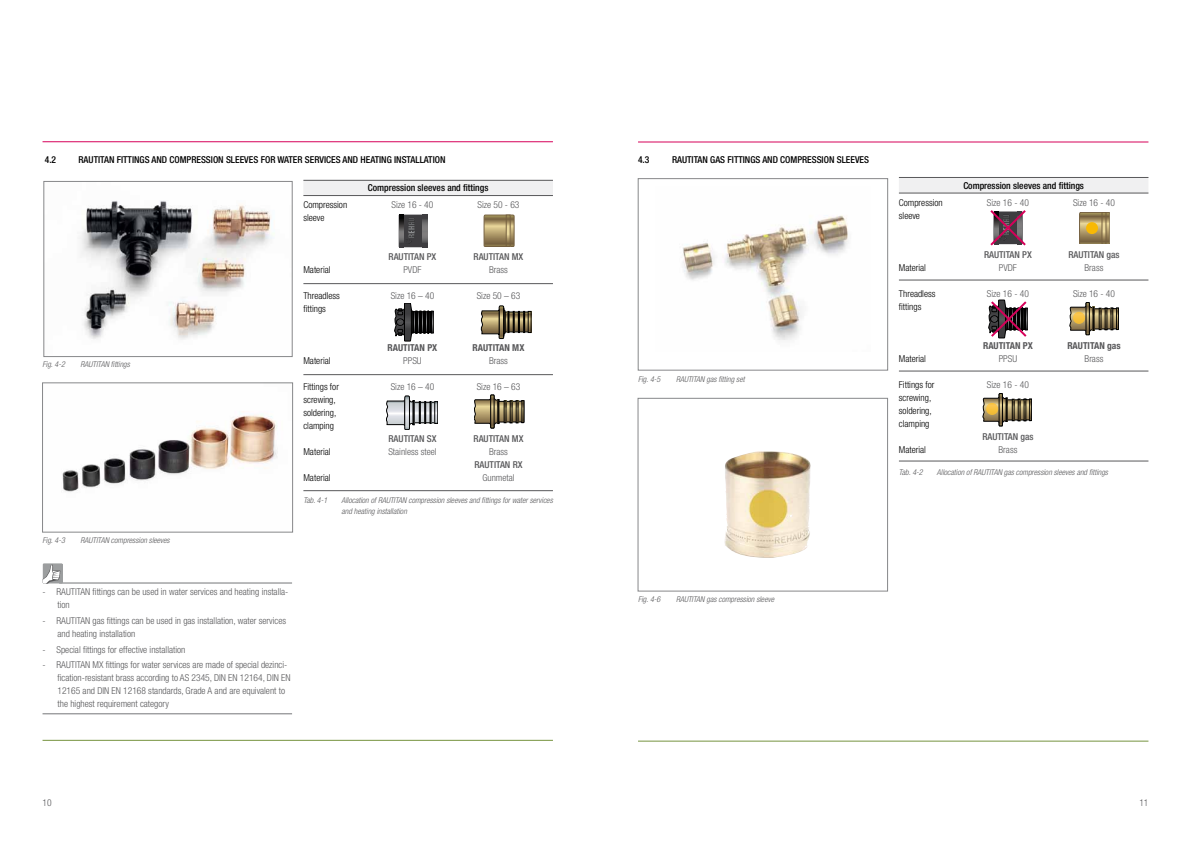
<style>
.page{position:relative;width:1191px;height:842px;background:#fff}
.page>*{position:absolute;margin:0;border:0;box-sizing:border-box;transform-origin:0 0}
.t1{font:300 condensed 9.5px/13px "Helvetica Neue LT Com";color:#58585a}
.t2{font:300 condensed 9.5px/13px "Helvetica Neue LT Com";color:#000;text-align:justify}
.t3{font:500 condensed 9.5px "Helvetica Neue LT Com";color:#000}
.t4{font:500 condensed 9.5px "Helvetica Neue LT Com";color:#58585a}
.t5{font:700 condensed 9.5px "Helvetica Neue LT Com";color:#58585a}
.t6{font:italic 300 condensed 8px/11px "Helvetica Neue LT Com";color:#58585a}
</style>
<div class="page">
<hr style="left:43px;top:141px;width:510px;height:1px;background:#d60059">
<hr style="left:43px;top:740px;width:510px;height:1px;background:#76933f">
<hr style="left:638px;top:142px;width:510px;height:1px;background:#d60059">
<hr style="left:638px;top:741px;width:510px;height:1px;background:#76933f">
<img style="left:724px;top:451px;width:87px;height:107px">
<div style="left:638px;top:398px;width:249px;height:193px;border:1px solid #87888a"></div>
<div style="left:303px;top:180px;width:250px;height:16px;background:#f0f0f1"></div>
<hr style="left:303px;top:180px;width:250px;height:1px;background:#58585a">
<hr style="left:303px;top:195px;width:250px;height:1px;background:#58585a">
<hr style="left:303px;top:283px;width:250px;height:1px;background:#58585a">
<div style="left:399px;top:215px;width:29px;height:32px;background:#3e3d40"></div>
<svg style="left:399px;top:215px;width:5px;height:28px"></svg>
<svg style="left:423px;top:219px;width:4px;height:24px"></svg>
<svg style="left:408px;top:218px;width:7px;height:26px"></svg>
<svg style="left:484px;top:215px;width:30px;height:32px"></svg>
<div style="left:506px;top:215px;width:4px;height:32px;border:1px solid #756040"></div>
<svg style="left:474px;top:395px;width:50px;height:33px"></svg>
<svg style="left:526px;top:314px;width:1px;height:16px"></svg>
<div style="left:523px;top:311px;width:2px;height:22px;border:1px solid #000"></div>
<div style="left:528px;top:311px;width:3px;height:22px;border:1px solid #000"></div>
<svg style="left:481px;top:306px;width:43px;height:33px"></svg>
<div style="left:435px;top:402px;width:3px;height:21px;border:1px solid #000"></div>
<svg style="left:386px;top:396px;width:50px;height:34px"></svg>
<div style="left:424px;top:402px;width:2px;height:21px;border:1px solid #000"></div>
<hr style="left:303px;top:374px;width:250px;height:1px;background:#58585a">
<hr style="left:303px;top:490px;width:250px;height:1px;background:#58585a">
<svg style="left:394px;top:303px;width:39px;height:38px"></svg>
<hr style="left:59px;top:582px;width:233px;height:2px;background:#98999b">
<hr style="left:43px;top:713px;width:249px;height:1px;background:#98999b">
<svg style="left:43px;top:563px;width:20px;height:21px"></svg>
<img style="left:79px;top:200px;width:195px;height:140px">
<div style="left:44px;top:181px;width:248px;height:176px;border:1px solid #87888a"></div>
<img style="left:62px;top:411px;width:216px;height:81px">
<div style="left:42px;top:383px;width:251px;height:149px;border:1px solid #87888a"></div>
<div style="left:899px;top:177px;width:249px;height:16px;background:#f0f0f1;border:1px solid #f0f0f1"></div>
<hr style="left:899px;top:193px;width:249px;height:1px;background:#58585a">
<hr style="left:899px;top:280px;width:249px;height:1px;background:#58585a">
<hr style="left:899px;top:371px;width:249px;height:1px;background:#58585a">
<hr style="left:899px;top:460px;width:249px;height:1px;background:#58585a">
<svg style="left:1079px;top:212px;width:30px;height:32px"></svg>
<svg style="left:1069px;top:302px;width:49px;height:33px"></svg>
<svg style="left:990px;top:210px;width:36px;height:36px"></svg>
<svg style="left:988px;top:299px;width:40px;height:40px"></svg>
<svg style="left:982px;top:393px;width:49px;height:33px"></svg>
<hr style="left:899px;top:177px;width:249px;height:1px;background:#58585a">
<img style="left:683px;top:215px;width:165px;height:125px">
<div style="left:638px;top:178px;width:249px;height:192px;border:1px solid #87888a"></div>
<p class="t3" style="left:45px;top:154px;width:22px">4.2 R</p>
<p class="t3" style="left:84px;top:154px;width:54px">AUTITAN FITTINGS</p>
<p class="t3" style="left:152px;top:154px;width:7px">AND</p>
<p class="t3" style="left:169px;top:154px;width:32px">COMPRESSI</p>
<p class="t3" style="left:213px;top:154px;width:28px">ON SLEEVES</p>
<p class="t3" style="left:261px;top:154px;width:64px">FOR WATER SERVICES</p>
<p class="t3" style="left:342px;top:154px;width:7px">AND</p>
<p class="t3" style="left:360px;top:154px;width:85px">HEATING INSTALLATION</p>
<p class="t3" style="left:638px;top:154px;width:27px">4.3 R</p>
<p class="t3" style="left:677px;top:154px;width:39px">AUTITAN GAS</p>
<p class="t3" style="left:727px;top:154px;width:21px">FITTINGS</p>
<p class="t3" style="left:762px;top:154px;width:7px">AND</p>
<p class="t3" style="left:780px;top:154px;width:32px">COMPRESSI</p>
<p class="t3" style="left:823px;top:154px;width:28px">ON SLEEVES</p>
<p class="t6" style="left:43px;top:358px;width:24px">Fig. 4-2</p>
<p class="t6" style="left:81px;top:358px;width:51px">RAUTITAN fittings</p>
<p class="t6" style="left:43px;top:534px;width:24px">Fig. 4-3</p>
<p class="t6" style="left:81px;top:534px;width:91px">RAUTITAN compression sleeves</p>
<p class="t3" style="left:368px;top:182px;width:122px">COMPRESSION SLEEVES AND FITTINGS</p>
<p class="t2" style="left:303px;top:198px;width:45px">Compression</p>
<p class="t1" style="left:391px;top:198px;width:43px">Size 16 - 40</p>
<p class="t1" style="left:477px;top:198px;width:43px">Size 50 - 63</p>
<p class="t2" style="left:303px;top:211px;width:23px">sleeve</p>
<p class="t4" style="left:388px;top:251px;width:70px">RAUTITAN PX R</p>
<p class="t4" style="left:479px;top:251px;width:46px">AUTITAN MX</p>
<p class="t2" style="left:303px;top:263px;width:29px">Material</p>
<p class="t1" style="left:403px;top:263px;width:20px">PVDF</p>
<p class="t1" style="left:489px;top:263px;width:20px">Brass</p>
<p class="t2" style="left:303px;top:289px;width:38px">Threadless</p>
<p class="t1" style="left:391px;top:289px;width:45px">Size 16 – 40</p>
<p class="t1" style="left:477px;top:289px;width:45px">Size 50 – 63</p>
<p class="t2" style="left:303px;top:302px;width:24px">fittings</p>
<p class="t5" style="left:387px;top:342px;width:51px">RAUTITAN PX</p>
<p class="t5" style="left:472px;top:342px;width:53px">RAUTITAN MX</p>
<p class="t2" style="left:303px;top:354px;width:29px">Material</p>
<p class="t1" style="left:403px;top:354px;width:20px">PPSU</p>
<p class="t1" style="left:489px;top:354px;width:20px">Brass</p>
<p class="t2" style="left:303px;top:380px;width:37px">Fittings for</p>
<p class="t1" style="left:391px;top:380px;width:45px">Size 16 – 40</p>
<p class="t1" style="left:477px;top:380px;width:45px">Size 16 – 63</p>
<p class="t2" style="left:303px;top:393px;width:34px">screwing, soldering, clamping</p>
<p class="t4" style="left:388px;top:433px;width:49px">RAUTITAN SX</p>
<p class="t4" style="left:473px;top:433px;width:51px">RAUTITAN MX</p>
<p class="t2" style="left:303px;top:445px;width:29px">Material</p>
<p class="t1" style="left:388px;top:445px;width:50px">Stainless steel</p>
<p class="t1" style="left:489px;top:445px;width:20px">Brass</p>
<p class="t4" style="left:474px;top:459px;width:50px">RAUTITAN RX</p>
<p class="t2" style="left:303px;top:471px;width:29px">Material</p>
<p class="t1" style="left:482px;top:471px;width:34px">Gunmetal</p>
<p class="t6" style="left:303px;top:495px;width:25px">Tab. 4-1</p>
<p class="t6" style="left:341px;top:495px;width:213px">Allocation of RAUTITAN compression sleeves and fittings for water services and heating installation</p>
<p class="t1" style="left:58px;top:585px;width:232px;text-indent:-15px">- RAUTITAN fittings can be used in water services and heating installa&shy;tion</p>
<p class="t1" style="left:58px;top:614px;width:230px;text-indent:-15px">- RAUTITAN gas fittings can be used in gas installation, water services and heating installation</p>
<p class="t1" style="left:43px;top:643px;width:144px">- Special fittings for effective installation</p>
<p class="t1" style="left:58px;top:658px;width:234px;text-indent:-15px">- RAUTITAN MX fittings for water services are made of special dezinci&shy;fication-resistant brass according to AS 2345, DIN EN 12164, DIN EN 12165 and DIN EN 12168 standards, Grade A and are equivalent to the highest requirement category</p>
<p class="t6" style="left:638px;top:373px;width:24px">Fig. 4-5</p>
<p class="t6" style="left:676px;top:373px;width:70px">RAUTITAN gas fitting set</p>
<p class="t6" style="left:638px;top:593px;width:24px">Fig. 4-6</p>
<p class="t6" style="left:676px;top:593px;width:100px">RAUTITAN gas compression sleeve</p>
<p class="t3" style="left:963px;top:180px;width:122px">COMPRESSION SLEEVES AND FITTINGS</p>
<p class="t2" style="left:899px;top:196px;width:45px">Compression</p>
<p class="t1" style="left:987px;top:196px;width:43px">Size 16 - 40</p>
<p class="t1" style="left:1073px;top:196px;width:43px">Size 16 - 40</p>
<p class="t2" style="left:899px;top:209px;width:23px">sleeve</p>
<p class="t4" style="left:984px;top:249px;width:70px">RAUTITAN PX R</p>
<p class="t4" style="left:1073px;top:249px;width:48px">AUTITAN GAS</p>
<p class="t2" style="left:899px;top:261px;width:29px">Material</p>
<p class="t1" style="left:999px;top:261px;width:20px">PVDF</p>
<p class="t1" style="left:1084px;top:261px;width:20px">Brass</p>
<p class="t2" style="left:899px;top:287px;width:38px">Threadless</p>
<p class="t1" style="left:987px;top:287px;width:43px">Size 16 - 40</p>
<p class="t1" style="left:1073px;top:287px;width:43px">Size 16 - 40</p>
<p class="t2" style="left:899px;top:300px;width:24px">fittings</p>
<p class="t5" style="left:983px;top:340px;width:51px">RAUTITAN PX</p>
<p class="t5" style="left:1067px;top:340px;width:55px">RAUTITAN gas</p>
<p class="t2" style="left:899px;top:352px;width:29px">Material</p>
<p class="t1" style="left:998px;top:352px;width:20px">PPSU</p>
<p class="t1" style="left:1084px;top:352px;width:20px">Brass</p>
<p class="t2" style="left:899px;top:378px;width:37px">Fittings for</p>
<p class="t1" style="left:987px;top:378px;width:43px">Size 16 - 40</p>
<p class="t2" style="left:899px;top:391px;width:34px">screwing, soldering, clamping</p>
<p class="t4" style="left:982px;top:431px;width:53px">RAUTITAN GAS</p>
<p class="t2" style="left:899px;top:443px;width:29px">Material</p>
<p class="t1" style="left:998px;top:443px;width:20px">Brass</p>
<p class="t6" style="left:899px;top:466px;width:25px">Tab. 4-2</p>
<p class="t6" style="left:937px;top:466px;width:173px">Allocation of RAUTITAN gas compression sleeves and fittings</p>
<p class="t1" style="left:43px;top:796px;width:11px">10</p>
<p class="t1" style="left:1139px;top:796px;width:11px">11</p>
</div>
